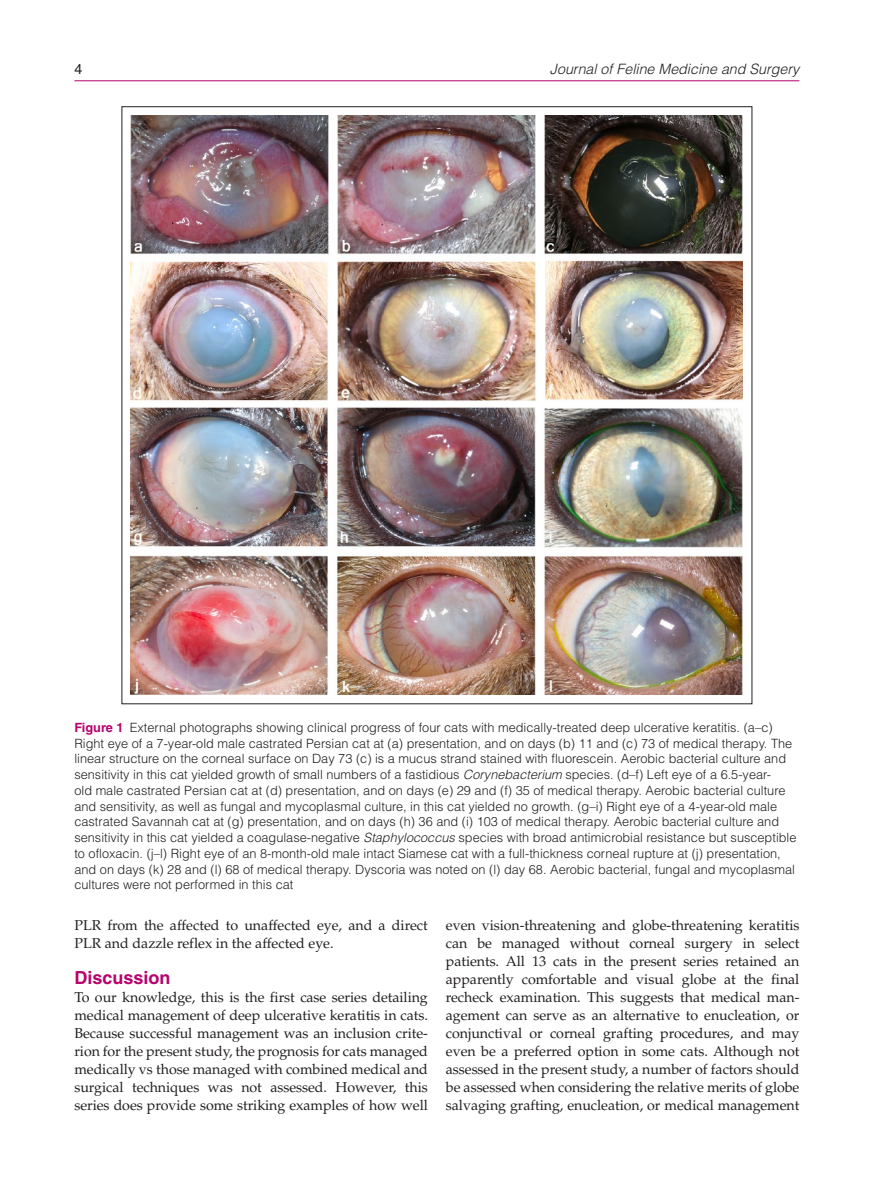
<style>
.page{position:relative;width:893px;height:1191px;background:#fff}
.page>*{position:absolute;margin:0;border:0;box-sizing:border-box;transform-origin:0 0}
.t1{font:700 18px "Helvetica LT Std";color:#b6036c}
.t2{font:14.25px/18px "Palatino LT Std";letter-spacing:-.005em;color:#231f20;text-align:justify}
.t3{font:italic 300 14.25px "Helvetica LT Std";color:#231f20}
.t4{font:14.25px "Helvetica LT Std";color:#231f20}
.t5{font:300 12.75px/15.8px "Helvetica LT Std";color:#231f20}
.s1{font-weight:700;color:#b6036c}
.s2{font-style:italic}
</style>
<div class="page">
<hr style="left:74px;top:80px;width:725px;height:1px;background:#b6036c">
<img style="left:131px;top:116px;width:612px;height:579px">
<p class="t4" style="left:74px;top:61px;width:9px">4</p>
<p class="t3" style="left:550px;top:60px;width:251px">Journal of Feline Medicine and Surgery</p>
<p class="t5" style="left:74px;top:719px;width:724px"><span class="s1">Figure 1</span> External photographs showing clinical progress of four cats with medically-treated deep ulcerative keratitis. (a–c)<br>Right eye of a 7-year-old male castrated Persian cat at (a) presentation, and on days (b) 11 and (c) 73 of medical therapy. The linear structure on the corneal surface on Day 73 (c) is a mucus strand stained with fluorescein. Aerobic bacterial culture and sensitivity in this cat yielded growth of small numbers of a fastidious <span class="s2">Corynebacterium</span> species. (d–f) Left eye of a 6.5-year-<br>old male castrated Persian cat at (d) presentation, and on days (e) 29 and (f) 35 of medical therapy. Aerobic bacterial culture and sensitivity, as well as fungal and mycoplasmal culture, in this cat yielded no growth. (g–i) Right eye of a 4-year-old male castrated Savannah cat at (g) presentation, and on days (h) 36 and (i) 103 of medical therapy. Aerobic bacterial culture and sensitivity in this cat yielded a coagulase-negative <span class="s2">Staphylococcus</span> species with broad antimicrobial resistance but susceptible to ofloxacin. (j–l) Right eye of an 8-month-old male intact Siamese cat with a full-thickness corneal rupture at (j) presentation, and on days (k) 28 and (l) 68 of medical therapy. Dyscoria was noted on (l) day 68. Aerobic bacterial, fungal and mycoplasmal cultures were not performed in this cat</p>
<p class="t2" style="left:74px;top:916px;width:355px">PLR from the affected to unaffected eye, and a direct<br>PLR and dazzle reflex in the affected eye.</p>
<h1 class="t1" style="left:74px;top:966px;width:98px">Discussion</h1>
<p class="t2" style="left:74px;top:988px;width:355px">To our knowledge, this is the first case series detailing medical management of deep ulcerative keratitis in cats.<br>Because successful management was an inclusion crite&shy;rion for the present study, the prognosis for cats managed medically vs those managed with combined medical and surgical techniques was not assessed. However, this series does provide some striking examples of how well</p>
<p class="t2" style="left:446px;top:916px;width:355px">even vision-threatening and globe-threatening keratitis can be managed without corneal surgery in select patients. All 13 cats in the present series retained an apparently comfortable and visual globe at the final recheck examination. This suggests that medical man&shy;agement can serve as an alternative to enucleation, or conjunctival or corneal grafting procedures, and may even be a preferred option in some cats. Although not assessed in the present study, a number of factors should be assessed when considering the relative merits of globe salvaging grafting, enucleation, or medical management</p>
</div>
